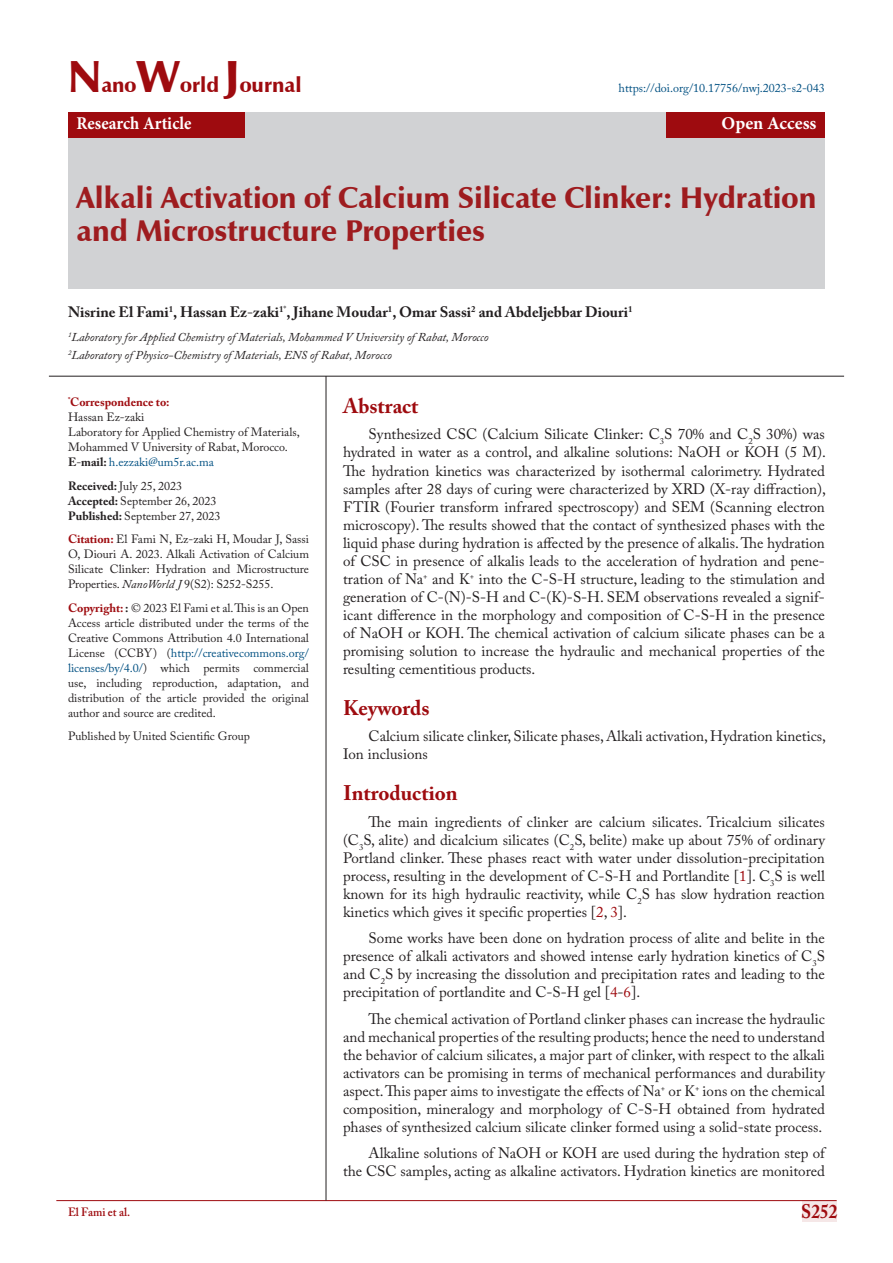
<style>
.page{position:relative;width:893px;height:1263px;background:#fff}
.page>*{position:absolute;margin:0;border:0;box-sizing:border-box;transform-origin:0 0}
.t1{font:900 30px/33px "Zapf Humanist 601 BT";color:#9e1c1f}
.s8{font:700 21px "Adobe Caslon Pro";color:#9e0b0f}
.t2{font:900 21px "Zapf Humanist 601 BT";color:#9e0b0f}
.t3{font:700 19.5px "Adobe Caslon Pro";color:#9e0b0f;scale:.9 1}
.t4{font:700 18px "Minion Pro";color:#fff;scale:.93 1}
.t5{font:700 18px "Minion Pro";color:#fff}
.Els-body-text{font:15px/18px "Adobe Caslon Pro";color:#231f20;text-align:justify}
.t6{font:700 15px "Adobe Caslon Pro";color:#231f20}
.t7{font:12px/15px "Adobe Caslon Pro";color:#231f20}
.t8{font:italic 12px "Adobe Caslon Pro";color:#231f20}
.t9{font:12px "Adobe Caslon Pro";color:#005082}
.t10{font:700 12px "Adobe Caslon Pro";color:#9e0b0f}
.t11{font:600 12px "Adobe Caslon Pro";color:#9e0b0f;scale:.95 1}
.s1{font-size:45px}
.s2{font-weight:400}
.s3{font-weight:700;color:#231f20}
.s4{color:#231f20}
.s5{font-weight:700}
.s6{font-weight:700;color:#9e0b0f}
.s7{font-style:italic}
.s8{color:#005082}
.s9{color:#9e0b0f}
</style>
<div class="page">
<div style="left:802px;top:1200px;width:35px;height:21px;background:#f5e7e7"></div>
<hr style="left:56px;top:1200px;width:781px;height:1px;background:#9e0b0f">
<div style="left:68px;top:112px;width:757px;height:177px;background:#d1d2d4"></div>
<div style="left:68px;top:112px;width:177px;height:26px;background:#9e0b0f"></div>
<div style="left:666px;top:112px;width:159px;height:26px;background:#9e0b0f"></div>
<hr style="left:326px;top:376px;width:1px;height:824px;background:#231f20">
<hr style="left:49px;top:376px;width:795px;height:1px;background:#231f20">
<p class="t2" style="left:68px;top:72px;width:235px"><span class="s1">N</span>ano<span class="s1">W</span>orld <span class="s1">J</span>ournal</p>
<p class="t4" style="left:77px;top:111px;width:125px">Research Article</p>
<p class="t5" style="left:721px;top:111px;width:96px">Open Access</p>
<p class="t9" style="left:619px;top:81px;width:208px">https://doi.org/10.17756/nwj.2023-s2-043</p>
<p class="t1" style="left:77px;top:182px;width:741px">Alkali Activation of Calcium Silicate Clinker: Hydration and Microstructure Properties</p>
<p class="t6" style="left:68px;top:303px;width:566px">Nisrine El Fami<sup>1</sup>, Hassan Ez<span class="s2">-</span>zaki<sup>1</sup><sup>*</sup>, Jihane Moudar<sup>1</sup>, Omar Sassi<sup>2</sup> and Abdeljebbar Diouri<sup>1</sup></p>
<p class="t8" style="left:68px;top:330px;width:422px"><sup>1</sup>Laboratory for Applied Chemistry of Materials, Mohammed V University of Rabat, Morocco</p>
<p class="t8" style="left:68px;top:348px;width:325px"><sup>2</sup>Laboratory of Physico-Chemistry of Materials, ENS of Rabat, Morocco</p>
<p class="t10" style="left:68px;top:395px;width:103px"><sup>*</sup>Correspondence to:</p>
<p class="t7" style="left:68px;top:410px;width:233px">Hassan Ez-zaki<br>Laboratory for Applied Chemistry of Materials,<br>Mohammed V University of Rabat, Morocco.</p>
<p class="t9" style="left:68px;top:455px;width:147px"><span class="s3">E</span><span class="s4">-</span><span class="s3">mail:</span> h.ezzaki@um5r.ac.ma</p>
<p class="t7" style="left:68px;top:478px;width:154px"><span class="s5">Received:</span> July 25, 2023<br><span class="s5">Accepted:</span> September 26, 2023<br><span class="s5">Published:</span> September 27, 2023</p>
<p class="t7" style="left:68px;top:532px;width:242px;text-align:justify"><span class="s6">Citation:</span> El Fami N, Ez-zaki H, Moudar J, Sassi O, Diouri A. 2023. Alkali Activation of Calcium Silicate Clinker: Hydration and Microstructure Properties. <span class="s7">NanoWorld J</span> 9(S2): S252-S255.</p>
<p class="t7" style="left:68px;top:600px;width:242px;text-align:justify"><span class="s6">Copyright:</span> <span class="s5">:</span> © 2023 El Fami et al. This is an Open Access article distributed under the terms of the Creative Commons Attribution 4.0 International License (CCBY) (<span class="s8">http://creativecommons.org/ licenses/by/4.0/</span>) which permits commercial use, including reproduction, adaptation, and distribution of the article provided the original author and source are credited.</p>
<p class="t7" style="left:68px;top:729px;width:183px">Published by United Scientific Group</p>
<p class="s8" style="left:343px;top:393px;width:77px">Abstract</p>
<p class="Els-body-text" style="left:343px;top:425px;width:484px;text-indent:26px">Synthesized CSC (Calcium Silicate Clinker: C<sub>3</sub>S 70% and C<sub>2</sub>S 30%) was hydrated in water as a control, and alkaline solutions: NaOH or KOH (5 M).<br>The hydration kinetics was characterized by isothermal calorimetry. Hydrated samples after 28 days of curing were characterized by XRD (X-ray diffraction), FTIR (Fourier transform infrared spectroscopy) and SEM (Scanning electron microscopy). The results showed that the contact of synthesized phases with the liquid phase during hydration is affected by the presence of alkalis. The hydration of CSC in presence of alkalis leads to the acceleration of hydration and pene&shy;tration of Na<sup>+</sup> and K<sup>+</sup> into the C-S-H structure, leading to the stimulation and generation of C-(N)-S-H and C-(K)-S-H. SEM observations revealed a signif&shy;icant difference in the morphology and composition of C-S-H in the presence of NaOH or KOH. The chemical activation of calcium silicate phases can be a promising solution to increase the hydraulic and mechanical properties of the resulting cementitious products.</p>
<p class="s8" style="left:343px;top:695px;width:88px">Keywords</p>
<p class="Els-body-text" style="left:343px;top:727px;width:484px;text-indent:26px">Calcium silicate clinker, Silicate phases, Alkali activation, Hydration kinetics,<br>Ion inclusions</p>
<p class="s8" style="left:343px;top:780px;width:116px">Introduction</p>
<p class="Els-body-text" style="left:343px;top:812px;width:483px;text-indent:26px">The main ingredients of clinker are calcium silicates. Tricalcium silicates (C<sub>3</sub>S, alite) and dicalcium silicates (C<sub>2</sub>S, belite) make up about 75% of ordinary Portland clinker. These phases react with water under dissolution-precipitation process, resulting in the development of C-S-H and Portlandite [<span class="s9">1</span>]. C<sub>3</sub>S is well known for its high hydraulic reactivity, while C<sub>2</sub>S has slow hydration reaction kinetics which gives it specific properties [<span class="s9">2</span>, <span class="s9">3</span>].</p>
<p class="Els-body-text" style="left:343px;top:929px;width:483px;text-indent:26px">Some works have been done on hydration process of alite and belite in the presence of alkali activators and showed intense early hydration kinetics of C<sub>3</sub>S and C<sub>2</sub>S by increasing the dissolution and precipitation rates and leading to the precipitation of portlandite and C-S-H gel [<span class="s9">4</span>-<span class="s9">6</span>].</p>
<p class="Els-body-text" style="left:343px;top:1009px;width:483px;text-indent:26px">The chemical activation of Portland clinker phases can increase the hydraulic and mechanical properties of the resulting products; hence the need to understand the behavior of calcium silicates, a major part of clinker, with respect to the alkali activators can be promising in terms of mechanical performances and durability aspect. This paper aims to investigate the effects of Na<sup>+</sup> or K<sup>+</sup> ions on the chemical composition, mineralogy and morphology of C-S-H obtained from hydrated phases of synthesized calcium silicate clinker formed using a solid-state process.</p>
<p class="Els-body-text" style="left:343px;top:1144px;width:483px;text-align:right">Alkaline solutions of NaOH or KOH are used during the hydration step of<br>the CSC samples, acting as alkaline activators. Hydration kinetics are monitored</p>
<p class="t11" style="left:68px;top:1204px;width:67px">El Fami et al.</p>
<h3 class="t3" style="left:801px;top:1200px;width:42px">S252</h3>
</div>
